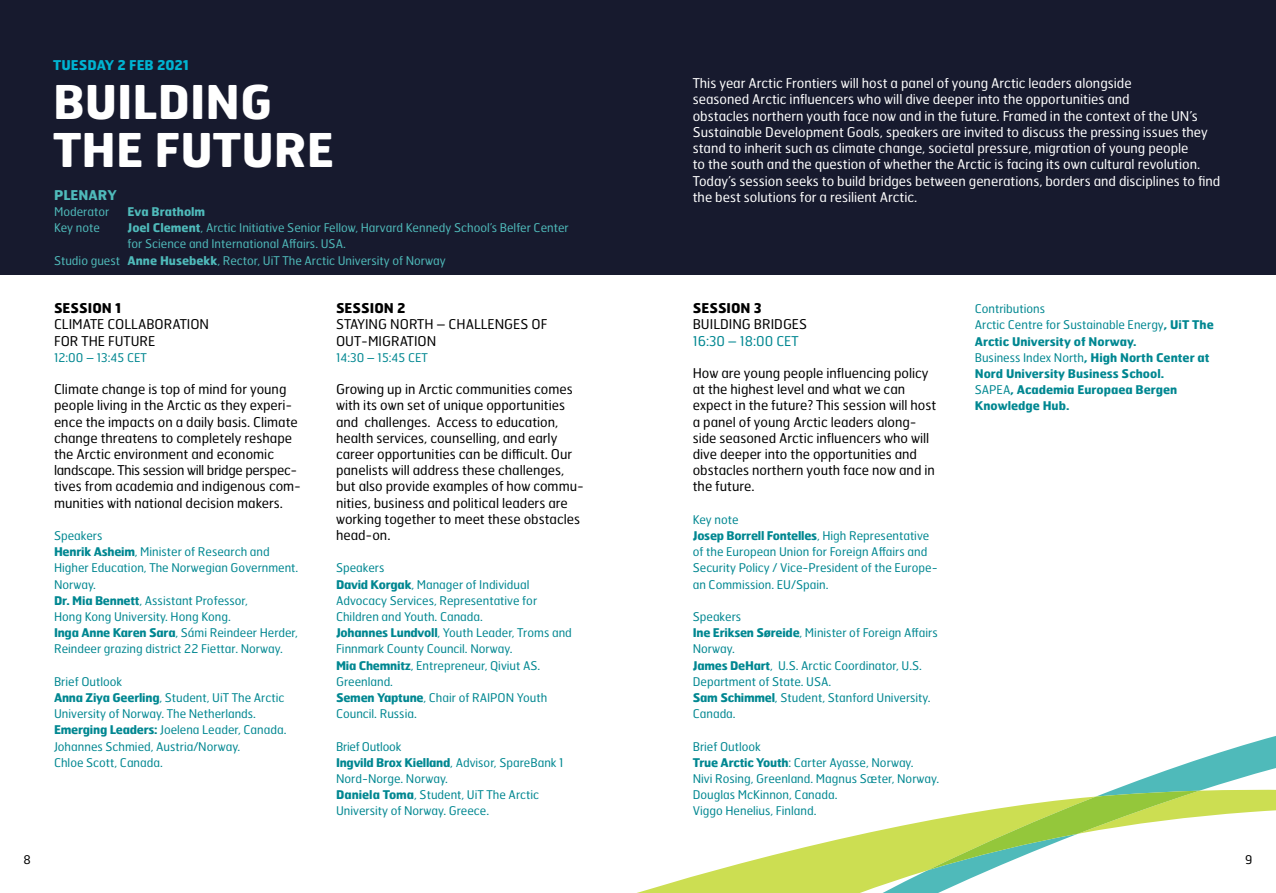
<style>
.page{position:relative;width:1276px;height:893px;background:#fff}
.page>*{position:absolute;margin:0;border:0;box-sizing:border-box;transform-origin:0 0}
.t1{font:700 46.5px/48.6px "Hermes FB";color:#fff}
.t2{font:13.5px/16.2px "Hermes FB";color:#000}
.t3{font:13.5px/16.2px "Hermes FB";color:#fff}
.t4{font:700 13.5px "Hermes FB";color:#000}
.t5{font:700 13.5px "Hermes FB";color:#00b3d1}
.t6{font:13.5px "Hermes FB";color:#008791}
.t7{font:700 13.5px "Hermes FB";color:#4fbaba}
.t8{font:12px/16.2px "Hermes FB";color:#008791}
.t9{font:12px "Hermes FB";color:#4fbaba}
.t10{font:700 12px/16.2px "Hermes FB";color:#008791}
.t11{font:700 12px "Hermes FB";color:#4fbaba}
.t12{font:12px "Hermes FB";color:#000}
.s1{font-weight:700}
.s2{font-weight:400}
</style>
<div class="page">
<div style="left:0;top:0;width:1276px;height:275px;background:#171a2e"></div>
<svg style="left:1116px;top:736px;width:160px;height:53px"></svg>
<svg style="left:637px;top:789px;width:639px;height:104px"></svg>
<svg style="left:927px;top:791px;width:272px;height:79px"></svg>
<p class="t5" style="left:53px;top:56px;width:137px">TUESDAY 2 FEB 2021</p>
<h1 class="t1" style="left:53px;top:76px;width:283px">BUILDING<br>THE FUTURE</h1>
<p class="t3" style="left:693px;top:75px;width:529px">This year Arctic Frontiers will host a panel of young Arctic leaders alongside<br>seasoned Arctic influencers who will dive deeper into the opportunities and<br>obstacles northern youth face now and in the future. Framed in the context of the UN’s Sustainable Development Goals, speakers are invited to discuss the pressing issues they stand to inherit such as climate change, societal pressure, migration of young people<br>to the south and the question of whether the Arctic is facing its own cultural revolution.<br>Today’s session seeks to build bridges between generations, borders and disciplines to find the best solutions for a resilient Arctic.</p>
<p class="t7" style="left:54px;top:186px;width:64px">PLENARY</p>
<p class="t9" style="left:54px;top:204px;width:57px">Moderator</p>
<p class="t11" style="left:128px;top:204px;width:79px">Eva Bratholm</p>
<p class="t9" style="left:54px;top:220px;width:47px">Key note</p>
<p class="t9" style="left:128px;top:220px;width:443px"><span class="s1">Joel Clement</span>, Arctic Initiative Senior Fellow, Harvard Kennedy School’s Belfer Center</p>
<p class="t9" style="left:128px;top:236px;width:220px">for Science and International Affairs. USA.</p>
<p class="t9" style="left:54px;top:253px;width:393px">Studio guest <span class="s1">Anne Husebekk</span>, Rector, UiT The Arctic University of Norway</p>
<p class="t4" style="left:54px;top:299px;width:69px">SESSION 1</p>
<p class="t2" style="left:54px;top:316px;width:157px">CLIMATE COLLABORATION<br>FOR THE FUTURE</p>
<p class="t8" style="left:54px;top:349px;width:94px">12:00 – 13:45 CET</p>
<p class="t2" style="left:54px;top:381px;width:248px">Climate change is top of mind for young people living in the Arctic as they experi&shy;ence the impacts on a daily basis. Climate change threatens to completely reshape the Arctic environment and economic landscape. This session will bridge perspec&shy;tives from academia and indigenous com&shy;munities with national decision makers.</p>
<p class="t8" style="left:54px;top:527px;width:246px">Speakers<br><span class="s1">Henrik Asheim</span>, Minister of Research and Higher Education, The Norwegian Government.<br>Norway.<br><span class="s1">Dr. Mia Bennett</span>, Assistant Professor,<br>Hong Kong University. Hong Kong.<br><span class="s1">Inga Anne Karen Sara</span>, Sámi Reindeer Herder, Reindeer grazing district 22 Fiettar. Norway.</p>
<p class="t8" style="left:54px;top:673px;width:234px">Brief Outlook<br><span class="s1">Anna Ziya Geerling</span>, Student, UiT The Arctic University of Norway. The Netherlands.<br><span class="s1">Emerging Leaders:</span> Joelena Leader, Canada.<br>Johannes Schmied, Austria/Norway.<br>Chloe Scott, Canada.</p>
<p class="t4" style="left:336px;top:299px;width:71px">SESSION 2</p>
<p class="t2" style="left:336px;top:316px;width:213px">STAYING NORTH – CHALLENGES OF<br>OUT-MIGRATION</p>
<p class="t8" style="left:336px;top:349px;width:93px">14:30 – 15:45 CET</p>
<p class="t2" style="left:336px;top:381px;width:249px">Growing up in Arctic communities comes with its own set of unique opportunities and challenges. Access to education, health services, counselling, and early career opportunities can be difficult. Our panelists will address these challenges, but also provide examples of how commu&shy;nities, business and political leaders are working together to meet these obstacles head-on.</p>
<p class="t8" style="left:336px;top:560px;width:237px">Speakers<br><span class="s1">David Korgak</span>, Manager of Individual<br>Advocacy Services, Representative for<br>Children and Youth. Canada.<br><span class="s1">Johannes Lundvoll</span>, Youth Leader, Troms and<br>Finnmark County Council. Norway.<br><span class="s1">Mia Chemnitz</span>, Entrepreneur, Qiviut AS.<br>Greenland.<br><span class="s1">Semen Yaptune</span>, Chair of RAIPON Youth<br>Council. Russia.</p>
<p class="t8" style="left:336px;top:738px;width:229px">Brief Outlook<br><span class="s1">Ingvild Brox Kielland</span>, Advisor, SpareBank 1<br>Nord-Norge. Norway.<br><span class="s1">Daniela Toma</span>, Student, UiT The Arctic<br>University of Norway. Greece.</p>
<p class="t4" style="left:693px;top:299px;width:71px">SESSION 3</p>
<p class="t2" style="left:693px;top:316px;width:116px">BUILDING BRIDGES</p>
<p class="t6" style="left:693px;top:332px;width:107px">16:30 – 18:00 CET</p>
<p class="t2" style="left:693px;top:365px;width:245px">How are young people influencing policy at the highest level and what we can expect in the future? This session will host a panel of young Arctic leaders along&shy;side seasoned Arctic influencers who will dive deeper into the opportunities and obstacles northern youth face now and in the future.</p>
<p class="t8" style="left:693px;top:511px;width:246px">Key note<br><span class="s1">Josep Borrell Fontelles</span>, High Representative of the European Union for Foreign Affairs and Security Policy / Vice-President of the Europe&shy;an Commission. EU/Spain.</p>
<p class="t8" style="left:693px;top:608px;width:246px">Speakers<br><span class="s1">Ine Eriksen Søreide</span>, Minister of Foreign Affairs<br>Norway.<br><span class="s1">James DeHart</span>, U.S. Arctic Coordinator, U.S.<br>Department of State. USA.<br><span class="s1">Sam Schimmel</span>, Student, Stanford University.<br>Canada.</p>
<p class="t8" style="left:693px;top:738px;width:248px">Brief Outlook<br><span class="s1">True Arctic Youth</span>: Carter Ayasse, Norway.<br>Nivi Rosing, Greenland. Magnus Sæter, Norway.<br>Douglas McKinnon, Canada.<br>Viggo Henelius, Finland.</p>
<p class="t10" style="left:974px;top:300px;width:241px"><span class="s2">Contributions<br>Arctic Centre for Sustainable Energy</span>, UiT The<br>Arctic University of Norway.<br><span class="s2">Business Index North</span>, High North Center at<br>Nord University Business School.<br><span class="s2">SAPEA</span>, Academia Europaea Bergen<br>Knowledge Hub.</p>
<p class="t12" style="left:23px;top:852px;width:9px">8</p>
<p class="t12" style="left:1245px;top:852px;width:9px">9</p>
</div>
